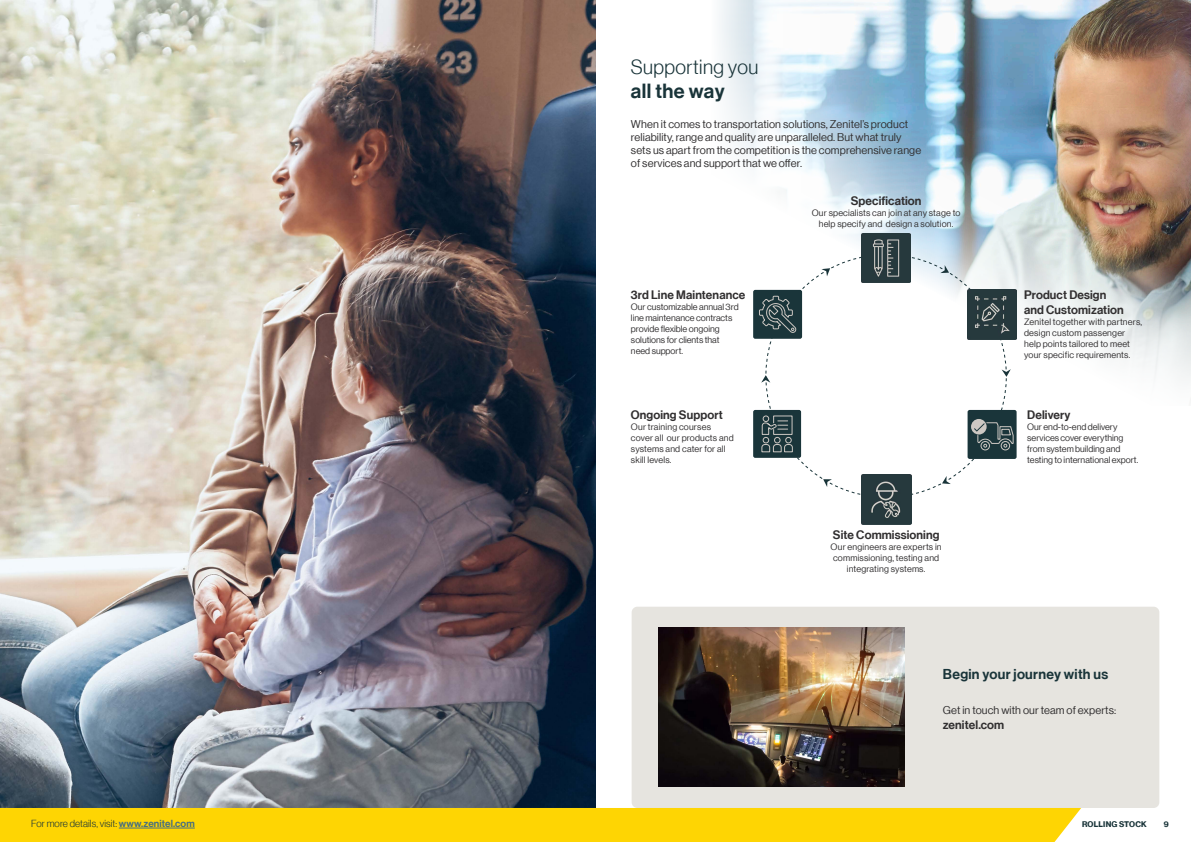
<style>
.page{position:relative;width:1191px;height:842px;background:#fff}
.page>*{position:absolute;margin:0;border:0;box-sizing:border-box;transform-origin:0 0}
.t1{font:20px "N Haas Grotesk DS Pro 45 Lt";letter-spacing:.02em;color:#193439}
.t2{font:20px "N Haas Grotesk DS Pro 65 Md";letter-spacing:.02em;color:#193439}
.t3{font:14px "N Haas Grotesk DS Pro 65 Md";letter-spacing:.02em;color:#193439}
.t4{font:12px/15px "N Haas Grotesk DS Pro 65 Md";letter-spacing:.01em;color:#312f30}
.t5{font:11px/13.2px "N Haas Grotesk DS Pro 55 Rg";letter-spacing:.01em;color:#312f30}
.t6{font:10px "N Haas Grotesk DS Pro 45 Lt";letter-spacing:.01em;color:#193439}
.t7{font:9px/11px "N Haas Grotesk DS Pro 55 Rg";letter-spacing:.015em;color:#312f30}
.t8{font:8px "N Haas Grotesk DS Pro 75 Bd";letter-spacing:.025em;color:#193439}
.s1{font-family:"N Haas Grotesk DS Pro 65 Md";color:#476e80}
</style>
<div class="page">
<img style="left:753px;top:0;width:438px;height:291px">
<svg style="left:719px;top:0;width:306px;height:278px"></svg>
<img style="left:901px;top:128px;width:290px;height:328px">
<div style="left:967px;top:410px;width:49px;height:49px;background:#1a353a;border-radius:2px"></div>
<div style="left:753px;top:290px;width:49px;height:49px;background:#1a353a;border-radius:2px"></div>
<div style="left:753px;top:410px;width:48px;height:48px;background:#1a353a;border-radius:2px"></div>
<svg style="left:758px;top:254px;width:256px;height:244px"></svg>
<img style="left:861px;top:475px;width:50px;height:50px">
<img style="left:861px;top:233px;width:50px;height:50px">
<img style="left:967px;top:290px;width:49px;height:49px">
<div style="left:631px;top:607px;width:528px;height:201px;background:#e6e4df;border-radius:6px"></div>
<img style="left:658px;top:627px;width:246px;height:159px">
<img style="left:0;top:0;width:595px;height:808px">
<div style="left:0;top:808px;width:1081px;height:34px;background:#fed503"></div>
<hr style="left:119px;top:828px;width:76px;height:1px;background:#476e80">
<h1 class="t1" style="left:631px;top:55px;width:129px">Supporting you</h1>
<h1 class="t2" style="left:631px;top:79px;width:95px">all the way</h1>
<p class="t5" style="left:631px;top:117px;width:292px">When it comes to transportation solutions, Zenitel’s product reliability, range and quality are unparalleled. But what truly sets us apart from the competition is the comprehensive range of services and support that we offer.</p>
<h3 class="t4" style="left:631px;top:288px;width:116px">3rd Line Maintenance</h3>
<p class="t7" style="left:631px;top:301px;width:109px">Our customizable annual 3rd line maintenance contracts provide flexible ongoing solutions for clients that need support.</p>
<h3 class="t4" style="left:631px;top:408px;width:93px">Ongoing Support</h3>
<p class="t7" style="left:631px;top:422px;width:104px">Our training courses cover all our products and systems and cater for all skill levels.</p>
<h3 class="t4" style="left:850px;top:193px;width:72px">Specification</h3>
<p class="t7" style="left:811px;top:207px;width:150px;text-align:center">Our specialists can join at any stage to help specify and design a solution.</p>
<h3 class="t4" style="left:833px;top:528px;width:108px">Site Commissioning</h3>
<p class="t7" style="left:830px;top:542px;width:113px;text-align:center">Our engineers are experts in commissioning, testing and integrating systems.</p>
<h3 class="t4" style="left:1024px;top:288px;width:101px">Product Design and Customization</h3>
<p class="t7" style="left:1024px;top:316px;width:120px">Zenitel together with partners, design custom passenger help points tailored to meet your specific requirements.</p>
<h3 class="t4" style="left:1027px;top:408px;width:45px">Delivery</h3>
<p class="t7" style="left:1027px;top:422px;width:113px">Our end-to-end delivery services cover everything from system building and testing to international export.</p>
<h2 class="t3" style="left:943px;top:666px;width:167px">Begin your journey with us</h2>
<p class="t5" style="left:943px;top:703px;width:175px">Get in touch with our team of experts:</p>
<h3 class="t4" style="left:943px;top:717px;width:63px">zenitel.com</h3>
<p class="t6" style="left:31px;top:818px;width:165px">For more details, visit: <span class="s1">www.zenitel.com</span></p>
<p class="t8" style="left:1082px;top:819px;width:66px">ROLLING STOCK</p>
<p class="t8" style="left:1163px;top:819px;width:6px">9</p>
</div>
